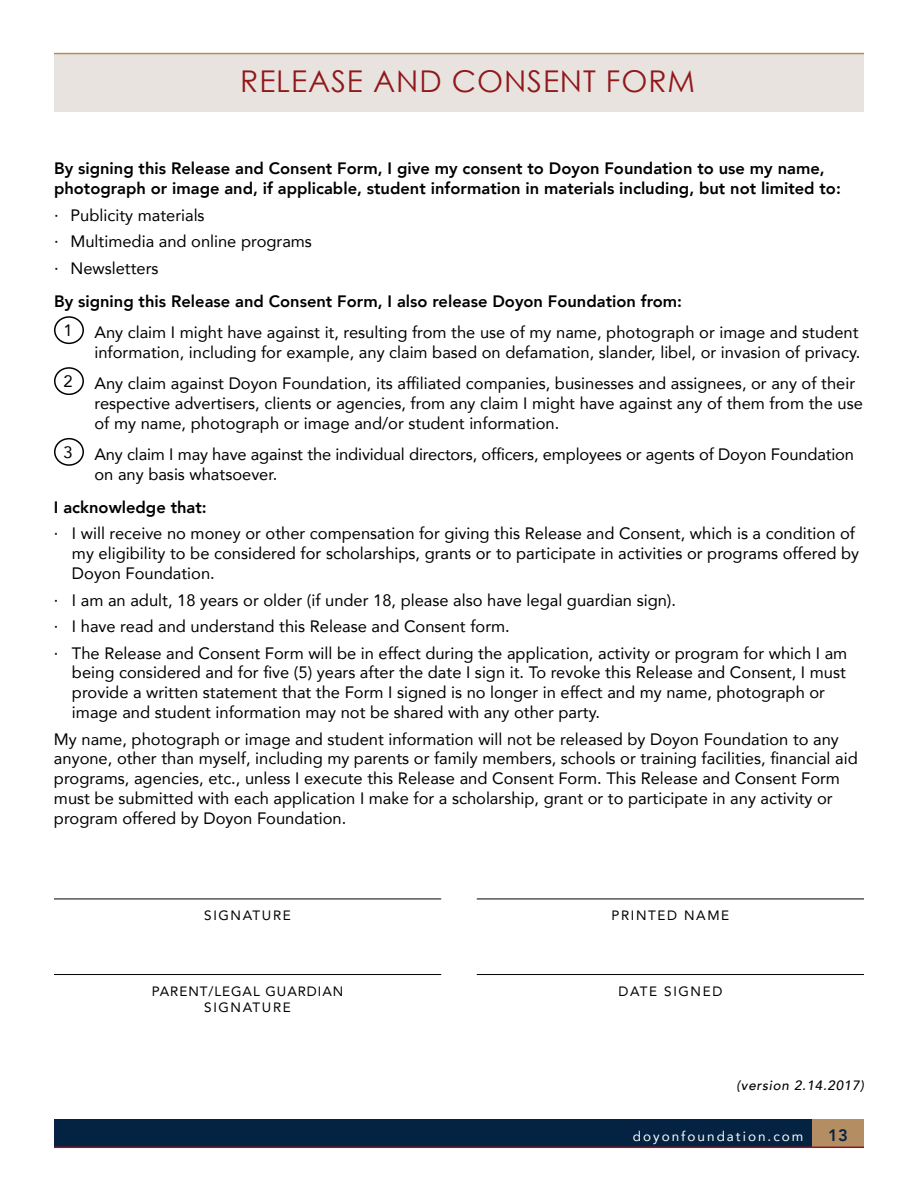
<style>
.page{position:relative;width:918px;height:1188px;background:#fff}
.page>*{position:absolute;margin:0;border:0;box-sizing:border-box;transform-origin:0 0}
.t1{font:30px "Century Gothic";letter-spacing:.03em;color:#90181b}
.t2{font:16.5px/19.8px "Avenir";color:#000}
.t3{font:800 16.5px/19.8px "Avenir";color:#000}
.t4{font:800 16.5px "Avenir";color:#042343}
.t5{font:13.5px "Avenir";letter-spacing:.12em;color:#000}
.t6{font:13.5px/16.2px "Avenir";letter-spacing:.07em;color:#000;text-align:center}
.t7{font:13.5px "Avenir";letter-spacing:.15em;color:#fff}
.t8{font:italic 500 13.5px "Avenir";letter-spacing:.05em;color:#000}
</style>
<div class="page">
<div style="left:54px;top:1119px;width:758px;height:28px;background:#042343"></div>
<div style="left:812px;top:1119px;width:52px;height:28px;background:#b58d62"></div>
<hr style="left:54px;top:1147px;width:810px;height:1px;background:#90181b">
<div style="left:54px;top:316px;width:30px;height:28px;border:2px solid #000;border-radius:50%"></div>
<div style="left:54px;top:367px;width:30px;height:28px;border:2px solid #000;border-radius:50%"></div>
<div style="left:54px;top:438px;width:30px;height:28px;border:2px solid #000;border-radius:50%"></div>
<div style="left:54px;top:54px;width:810px;height:58px;background:#e8e3df"></div>
<hr style="left:54px;top:53px;width:810px;height:1px;background:#b58d62">
<hr style="left:54px;top:899px;width:387px;height:1px;background:#000">
<hr style="left:54px;top:974px;width:387px;height:1px;background:#000">
<hr style="left:477px;top:899px;width:387px;height:1px;background:#000">
<hr style="left:477px;top:974px;width:387px;height:1px;background:#000">
<h1 class="t1" style="left:240px;top:63px;width:456px">RELEASE AND CONSENT FORM</h1>
<p class="t3" style="left:54px;top:159px;width:788px">By signing this Release and Consent Form, I give my consent to Doyon Foundation to use my name, photograph or image and, if applicable, student information in materials including, but not limited to:</p>
<p class="t2" style="left:54px;top:201px;width:260px;line-height:26.5px">· Publicity materials<br>· Multimedia and online programs · Newsletters</p>
<p class="t3" style="left:54px;top:291px;width:630px">By signing this Release and Consent Form, I also release Doyon Foundation from:</p>
<p class="t2" style="left:64px;top:320px;width:11px">1</p>
<p class="t2" style="left:94px;top:322px;width:767px">Any claim I might have against it, resulting from the use of my name, photograph or image and student information, including for example, any claim based on defamation, slander, libel, or invasion of privacy.</p>
<p class="t2" style="left:64px;top:371px;width:11px">2</p>
<p class="t2" style="left:94px;top:373px;width:770px">Any claim against Doyon Foundation, its affiliated companies, businesses and assignees, or any of their respective advertisers, clients or agencies, from any claim I might have against any of them from the use of my name, photograph or image and/or student information.</p>
<p class="t2" style="left:64px;top:442px;width:11px">3</p>
<p class="t2" style="left:94px;top:444px;width:761px">Any claim I may have against the individual directors, officers, employees or agents of Doyon Foundation on any basis whatsoever.</p>
<p class="t3" style="left:54px;top:497px;width:154px">I acknowledge that:</p>
<p class="t2" style="left:72px;top:523px;width:789px;text-indent:-18px">· I will receive no money or other compensation for giving this Release and Consent, which is a condition of my eligibility to be considered for scholarships, grants or to participate in activities or programs offered by<br>Doyon Foundation.</p>
<p class="t2" style="left:54px;top:586px;width:795px;line-height:26.5px">· I am an adult, 18 years or older (if under 18, please also have legal guardian sign).<br>· I have read and understand this Release and Consent form.<br>· The Release and Consent Form will be in effect during the application, activity or program for which I am</p>
<p class="t2" style="left:72px;top:662px;width:775px">being considered and for five (5) years after the date I sign it. To revoke this Release and Consent, I must provide a written statement that the Form I signed is no longer in effect and my name, photograph or image and student information may not be shared with any other party.</p>
<p class="t2" style="left:54px;top:729px;width:805px">My name, photograph or image and student information will not be released by Doyon Foundation to any anyone, other than myself, including my parents or family members, schools or training facilities, financial aid programs, agencies, etc., unless I execute this Release and Consent Form. This Release and Consent Form must be submitted with each application I make for a scholarship, grant or to participate in any activity or program offered by Doyon Foundation.</p>
<p class="t5" style="left:204px;top:905px;width:88px">SIGNATURE</p>
<p class="t6" style="left:152px;top:983px;width:193px">PARENT/LEGAL GUARDIAN<br>SIGNATURE</p>
<p class="t5" style="left:611px;top:905px;width:119px">PRINTED NAME</p>
<p class="t5" style="left:618px;top:980px;width:106px">DATE SIGNED</p>
<p class="t8" style="left:737px;top:1078px;width:129px">(version 2.14.2017)</p>
<p class="t7" style="left:633px;top:1125px;width:172px">doyonfoundation.com</p>
<p class="t4" style="left:828px;top:1122px;width:21px">13</p>
</div>
